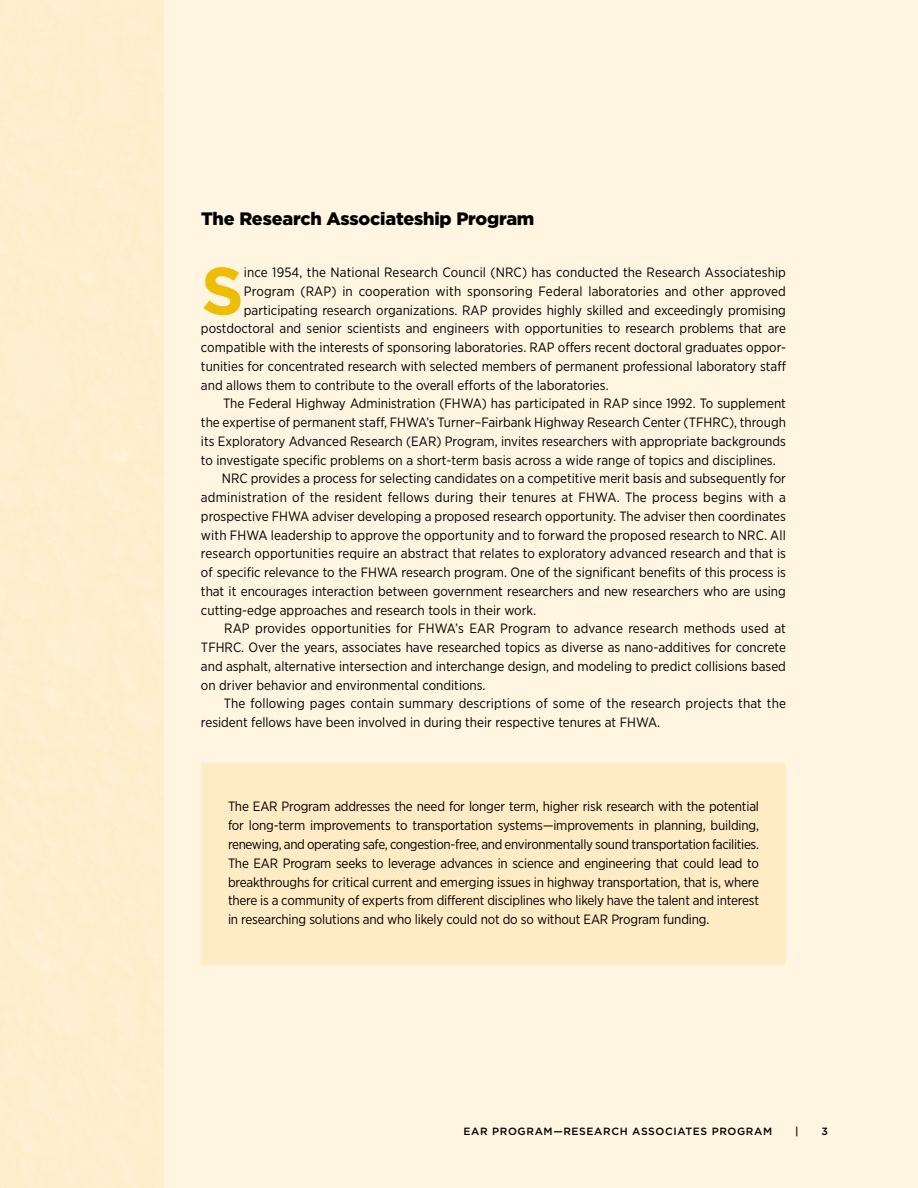
<style>
.page{position:relative;width:918px;height:1188px;background:#fff}
.page>*{position:absolute;margin:0;border:0;box-sizing:border-box;transform-origin:0 0}
.t1{font:700 67.05px "Gotham";color:#eebd08}
.t2{font:900 18px "Gotham";letter-spacing:-.01em;color:#000}
.t3{font:13.5px/18.8px "Gotham Narrow";color:#000;text-align:justify}
.t4{font:500 10.5px "Gotham";letter-spacing:.06em;color:#000}
.t5{font:500 10.5px "Gotham";color:#000}
</style>
<div class="page">
<div style="left:0;top:0;width:918px;height:1188px;background:linear-gradient(to right,#fef1d5,#fff7e5)"></div>
<div style="left:201px;top:763px;width:585px;height:202px;background:#ffebc4"></div>
<h2 class="t2" style="left:201px;top:206px;width:335px">The Research Associateship Program</h2>
<h1 class="t1" style="left:201px;top:247px;width:44px">S</h1>
<p class="t3" style="left:244px;top:263px;width:544px">ince 1954, the National Research Council (NRC) has conducted the Research Associateship</p>
<p class="t3" style="left:244px;top:282px;width:544px">Program (RAP) in cooperation with sponsoring Federal laboratories and other approved</p>
<p class="t3" style="left:244px;top:300px;width:544px">participating research organizations. RAP provides highly skilled and exceedingly promising</p>
<p class="t3" style="left:201px;top:319px;width:587px">postdoctoral and senior scientists and engineers with opportunities to research problems that are</p>
<p class="t3" style="left:201px;top:338px;width:587px">compatible with the interests of sponsoring laboratories. RAP offers recent doctoral graduates oppor-</p>
<p class="t3" style="left:201px;top:357px;width:587px">tunities for concentrated research with selected members of permanent professional laboratory staff</p>
<p class="t3" style="left:201px;top:375px;width:409px">and allows them to contribute to the overall efforts of the laboratories.</p>
<p class="t3" style="left:223px;top:394px;width:564px">The Federal Highway Administration (FHWA) has participated in RAP since 1992. To supplement</p>
<p class="t3" style="left:201px;top:413px;width:586px">the expertise of permanent staff, FHWA’s Turner–Fairbank Highway Research Center (TFHRC), through</p>
<p class="t3" style="left:201px;top:432px;width:587px">its Exploratory Advanced Research (EAR) Program, invites researchers with appropriate backgrounds</p>
<p class="t3" style="left:201px;top:450px;width:576px">to investigate specific problems on a short-term basis across a wide range of topics and disciplines.</p>
<p class="t3" style="left:222px;top:469px;width:566px">NRC provides a process for selecting candidates on a competitive merit basis and subsequently for</p>
<p class="t3" style="left:201px;top:488px;width:587px">administration of the resident fellows during their tenures at FHWA. The process begins with a</p>
<p class="t3" style="left:201px;top:507px;width:586px">prospective FHWA adviser developing a proposed research opportunity. The adviser then coordinates</p>
<p class="t3" style="left:201px;top:525px;width:586px">with FHWA leadership to approve the opportunity and to forward the proposed research to NRC. All</p>
<p class="t3" style="left:201px;top:544px;width:587px">research opportunities require an abstract that relates to exploratory advanced research and that is</p>
<p class="t3" style="left:201px;top:563px;width:586px">of specific relevance to the FHWA research program. One of the significant benefits of this process is</p>
<p class="t3" style="left:201px;top:582px;width:586px">that it encourages interaction between government researchers and new researchers who are using</p>
<p class="t3" style="left:201px;top:600px;width:337px">cutting-edge approaches and research tools in their work.</p>
<p class="t3" style="left:224px;top:619px;width:563px">RAP provides opportunities for FHWA’s EAR Program to advance research methods used at</p>
<p class="t3" style="left:201px;top:638px;width:587px">TFHRC. Over the years, associates have researched topics as diverse as nano-additives for concrete</p>
<p class="t3" style="left:201px;top:657px;width:587px">and asphalt, alternative intersection and interchange design, and modeling to predict collisions based</p>
<p class="t3" style="left:201px;top:675px;width:286px">on driver behavior and environmental conditions.</p>
<p class="t3" style="left:224px;top:694px;width:564px">The following pages contain summary descriptions of some of the research projects that the</p>
<p class="t3" style="left:201px;top:713px;width:461px">resident fellows have been involved in during their respective tenures at FHWA.</p>
<p class="t3" style="left:228px;top:797px;width:533px">The EAR Program addresses the need for longer term, higher risk research with the potential for long-term improvements to transportation systems—improvements in planning, building, renewing, and operating safe, congestion-free, and environmentally sound transportation facilities.<br>The EAR Program seeks to leverage advances in science and engineering that could lead to breakthroughs for critical current and emerging issues in highway transportation, that is, where there is a community of experts from different disciplines who likely have the talent and interest in researching solutions and who likely could not do so without EAR Program funding.</p>
<p class="t4" style="left:464px;top:1124px;width:132px">EAR PROGRAM—RESEAR</p>
<p class="t4" style="left:611px;top:1124px;width:162px">CH ASSOCIATES PROGRAM</p>
<p class="t4" style="left:795px;top:1124px;width:5px">|</p>
<p class="t5" style="left:822px;top:1124px;width:8px">3</p>
</div>
